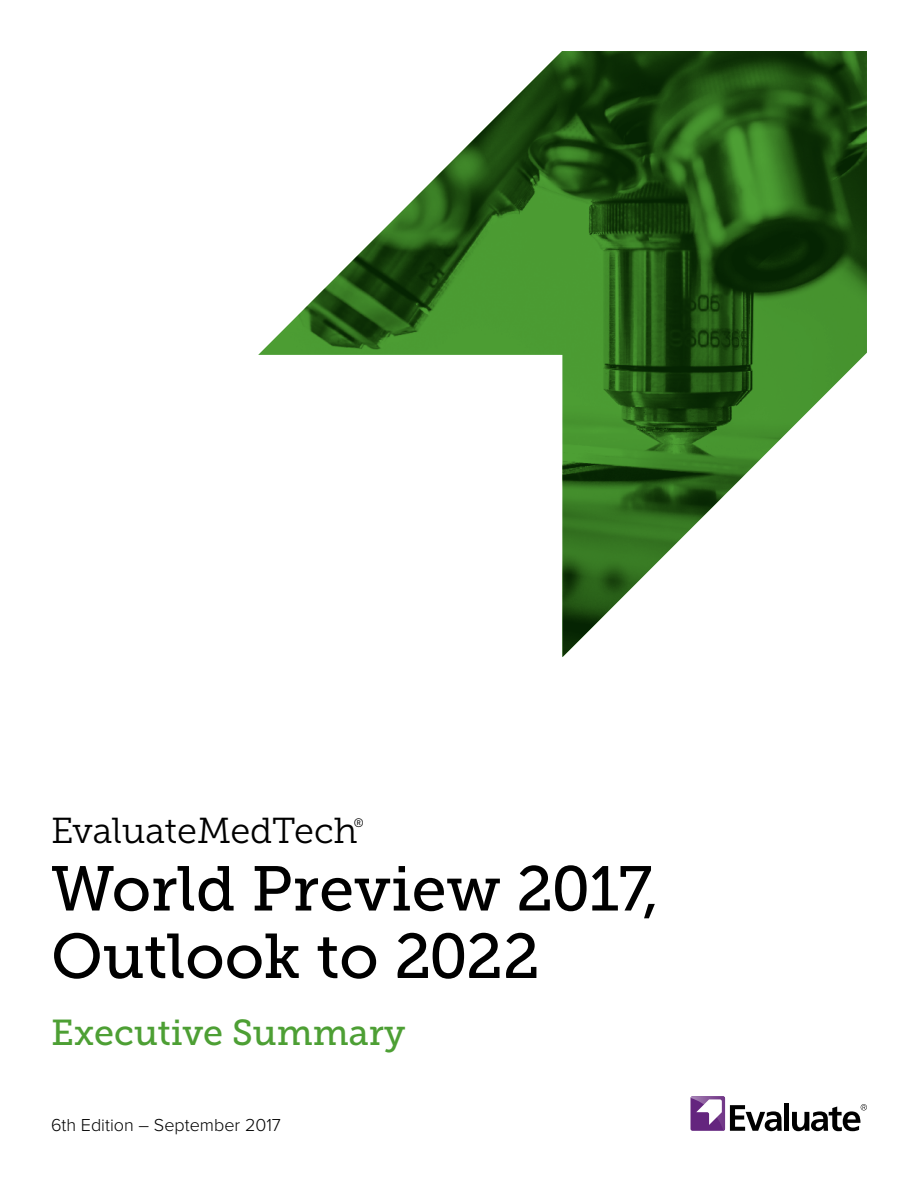
<style>
.page{position:relative;width:918px;height:1188px;background:#fff}
.page>*{position:absolute;margin:0;border:0;box-sizing:border-box;transform-origin:0 0}
.t1{font:63px/67.5px "Museo Slab 500";color:#000}
.t2{font:36px "Museo Slab 500";color:#4d9f34}
.t3{font:36px "Museo Slab 300";color:#000}
.t4{font:300 18px "Proxima Nova";color:#000}
.t5{font:12.3px "Museo Slab 300";color:#000}
</style>
<div class="page">
<svg style="left:730px;top:1105px;width:52px;height:26px"></svg>
<div style="left:784px;top:1103px;width:5px;height:28px;background:#000"></div>
<svg style="left:691px;top:1096px;width:34px;height:35px"></svg>
<svg style="left:696px;top:1099px;width:26px;height:26px"></svg>
<svg style="left:792px;top:1104px;width:75px;height:27px"></svg>
<img style="left:258px;top:51px;width:609px;height:606px">
<p class="t3" style="left:51px;top:811px;width:308px">EvaluateMedTech</p>
<p class="t5" style="left:354px;top:816px;width:11px">®</p>
<p class="t1" style="left:51px;top:855px;width:610px">World Preview 2017,<br>Outlook to 2022</p>
<p class="t2" style="left:51px;top:1012px;width:356px">Executive Summary</p>
<p class="t4" style="left:51px;top:1115px;width:232px">6th Edition – September 2017</p>
</div>
